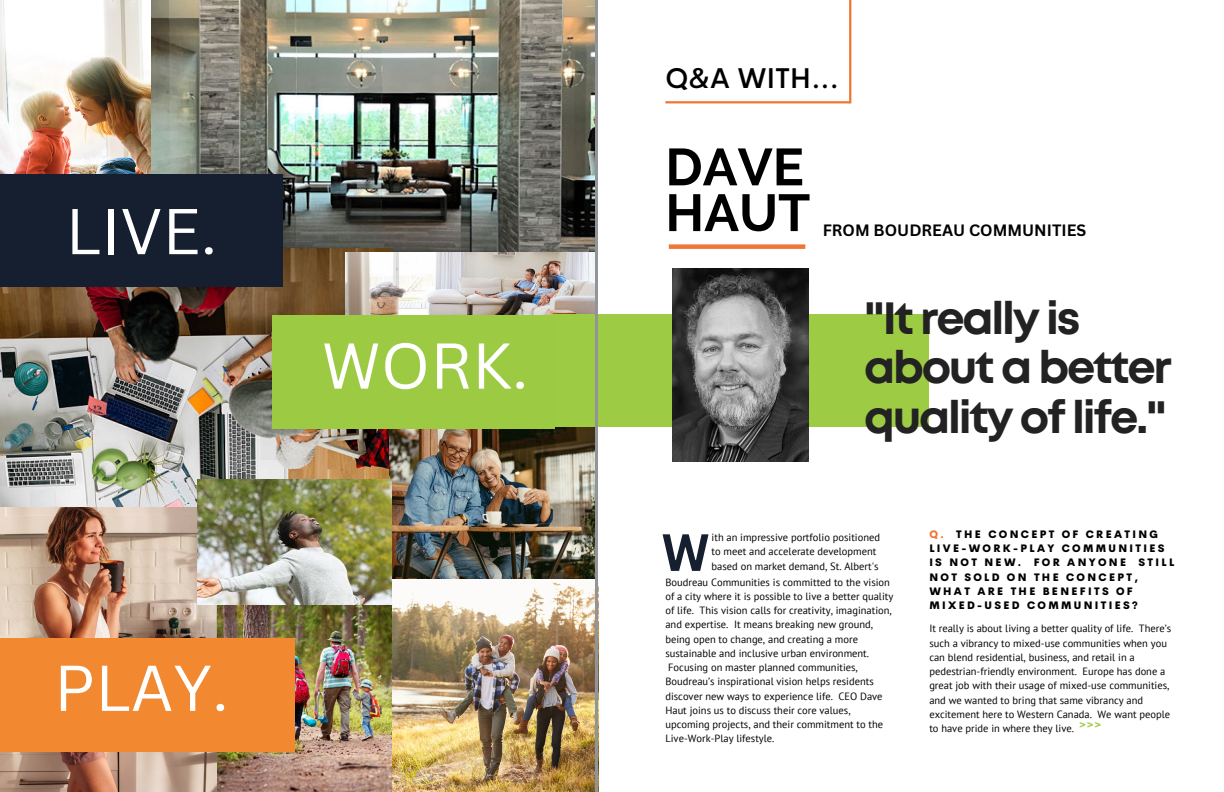
<style>
.page{position:relative;width:1224px;height:792px;background:#fff}
.page>*{position:absolute;margin:0;border:0;box-sizing:border-box;transform-origin:0 0}
.t1{font:63.2px "Canva Sans";color:#fff}
.t2{font:700 52px "Raleway";color:#000}
.t3{font:700 51.2px "Canva Sans";color:#151f2f}
.t4{font:700 45.2px/49.4px "Mont";letter-spacing:-.05em;color:#222}
.t5{font:500 28.4px "Cerebri Sans";color:#000}
.t6{font:700 16px "Canva Sans";color:#000}
.t7{font:600 11.9px "Libre Franklin";color:#9dcc44}
.t8{font:10.5px/14.2px "PT Sans";color:#000}
.t9{font:800 10.5px/14.2px "Cerebri Sans";letter-spacing:.22em;color:#000}
.s1{color:#f07634}
</style>
<div class="page">
<img style="left:0;top:507px;width:217px;height:285px">
<img style="left:391px;top:579px;width:205px;height:213px">
<img style="left:0;top:0;width:151px;height:174px">
<img style="left:151px;top:0;width:445px;height:252px">
<img style="left:0;top:249px;width:392px;height:258px">
<div style="left:0;top:174px;width:283px;height:113px;background:#151f2f"></div>
<img style="left:217px;top:605px;width:174px;height:187px">
<img style="left:390px;top:427px;width:205px;height:152px">
<img style="left:345px;top:252px;width:251px;height:64px">
<div style="left:552px;top:314px;width:377px;height:113px;background:#9dcc44"></div>
<img style="left:198px;top:480px;width:194px;height:125px">
<img style="left:672px;top:269px;width:137px;height:192px">
<div style="left:272px;top:316px;width:283px;height:113px;background:#9ccb43"></div>
<div style="left:0;top:638px;width:295px;height:113px;background:#f28931"></div>
<div style="left:669px;top:244px;width:136px;height:5px;background:#f07634"></div>
<hr style="left:665px;top:101px;width:185px;height:2px;background:#f07634">
<hr style="left:849px;top:0;width:2px;height:103px;background:#f07634">
<hr style="left:596px;top:0;width:2px;height:792px;background:#919597">
<p class="t1" style="left:66px;top:187px;width:153px">LIVE.</p>
<p class="t1" style="left:322px;top:321px;width:208px">WORK.</p>
<p class="t1" style="left:54px;top:643px;width:176px">PLAY.</p>
<p class="t5" style="left:665px;top:60px;width:175px">Q&amp;A WITH...</p>
<p class="t2" style="left:665px;top:136px;width:140px">DAVE</p>
<p class="t2" style="left:665px;top:182px;width:146px">HAUT</p>
<p class="t6" style="left:823px;top:219px;width:265px">FROM BOUDREAU COMMUNITIES</p>
<p class="t4" style="left:864px;top:297px;width:309px">"It really is about a better quality of life."</p>
<p class="t8" style="left:712px;top:530px;width:170px">ith an impressive portfolio positioned to meet and accelerate development based on market demand, St. Albert's</p>
<p class="t8" style="left:665px;top:575px;width:229px">Boudreau Communities is committed to the vision of a city where it is possible to live a better quality of life. This vision calls for creativity, imagination, and expertise. It means breaking new ground, being open to change, and creating a more sustainable and inclusive urban environment.<br>Focusing on master planned communities, Boudreau’s inspirational vision helps residents discover new ways to experience life. CEO Dave Haut joins us to discuss their core values, upcoming projects, and their commitment to the Live-Work-Play lifestyle.</p>
<p class="t3" style="left:662px;top:516px;width:49px">W</p>
<p class="t9" style="left:929px;top:527px;width:230px"><span class="s1">Q.</span> THE CONCEPT OF CREATING</p>
<p class="t9" style="left:929px;top:541px;width:246px">LIVE-WORK-PLAY COMMUNITIES<br>IS NOT NEW. FOR ANYONE STILL<br>NOT SOLD ON THE CONCEPT,<br>WHAT ARE THE BENEFITS OF<br>MIXED-USED COMMUNITIES?</p>
<p class="t8" style="left:929px;top:621px;width:243px">It really is about living a better quality of life. There’s such a vibrancy to mixed-use communities when you can blend residential, business, and retail in a pedestrian-friendly environment. Europe has done a great job with their usage of mixed-use communities, and we wanted to bring that same vibrancy and excitement here to Western Canada. We want people to have pride in where they live.</p>
<p class="t7" style="left:1079px;top:717px;width:24px">&gt;&gt;&gt;</p>
</div>
